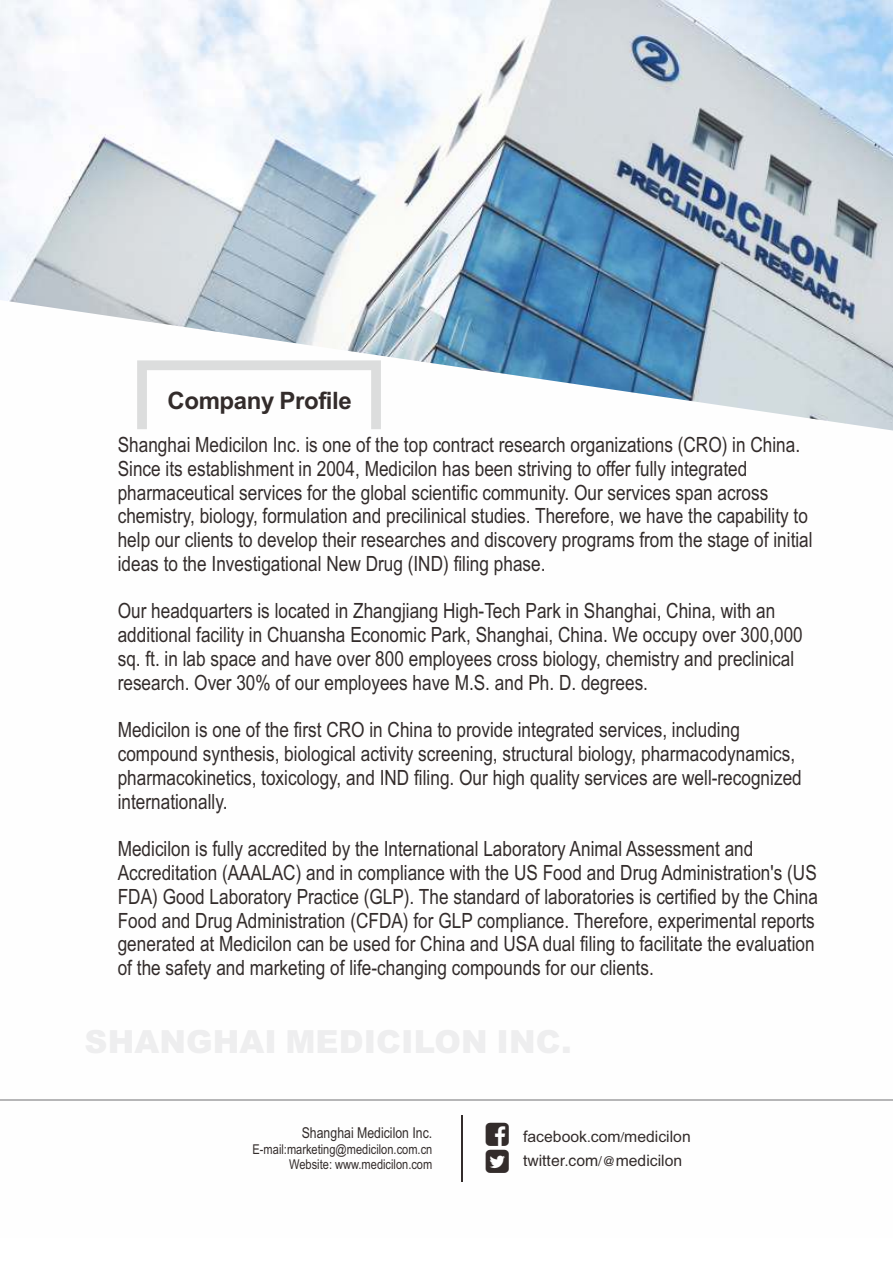
<style>
.page{position:relative;width:893px;height:1263px;background:#fff}
.page>*{position:absolute;margin:0;border:0;box-sizing:border-box;transform-origin:0 0}
.t1{font:700 24px "Arial";letter-spacing:-.015em;color:#332c2b}
.t2{font:21px/23.9px "Arial Narrow";color:#332c2b}
.t3{font:15.75px "Arial";color:#332c2b}
.t4{font:15.75px "FZHTJW GB1 0";color:#332c2b}
.t5{font:15px "Arial Narrow";color:#332c2b}
.t6{font:13.5px/15.3px "Arial Narrow";color:#332c2b;text-align:right}
.s1{font-family:"FZHTJW GB1 0";font-size:13.5px}
.s2{font-size:13.5px}
.s3{font-family:"Arial"}
</style>
<div class="page">
<img style="left:0;top:0;width:893px;height:431px">
<hr style="left:0;top:1099px;width:893px;height:1px;background:#b6b6b7">
<hr style="left:462px;top:1115px;width:1px;height:66px;background:#332c2b">
<p class="t1" style="left:167px;top:392px;width:186px">Company Profile</p>
<p class="t2" style="left:118px;top:435px;width:696px">Shanghai Medicilon Inc. is one of the top contract research organizations (CRO) in China.<br>Since its establishment in 2004, Medicilon has been striving to offer fully integrated pharmaceutical services for the global scientific community. Our services span across chemistry, biology, formulation and precilinical studies. Therefore, we have the capability to help our clients to develop their researches and discovery programs from the stage of initial ideas to the Investigational New Drug (IND) filing phase.</p>
<p class="t2" style="left:118px;top:601px;width:687px">Our headquarters is located in Zhangjiang High-Tech Park in Shanghai, China, with an additional facility in Chuansha Economic Park, Shanghai, China. We occupy over 300,000 sq. ft. in lab space and have over 800 employees cross biology, chemistry and preclinical research. Over 30% of our employees have M.S. and Ph. D. degrees.</p>
<p class="t2" style="left:118px;top:720px;width:686px">Medicilon is one of the first CRO in China to provide integrated services, including compound synthesis, biological activity screening, structural biology, pharmacodynamics, pharmacokinetics, toxicology, and IND filing. Our high quality services are well-recognized internationally.</p>
<p class="t2" style="left:118px;top:839px;width:702px">Medicilon is fully accredited by the International Laboratory Animal Assessment and Accreditation (AAALAC) and in compliance with the US Food and Drug Administration's (US FDA) Good Laboratory Practice (GLP). The standard of laboratories is certified by the China Food and Drug Administration (CFDA) for GLP compliance. Therefore, experimental reports generated at Medicilon can be used for China and USA dual filing to facilitate the evaluation of the safety and marketing of life-changing compounds for our clients.</p>
<p class="t5" style="left:302px;top:1127px;width:132px">Shanghai Medicilon Inc.</p>
<p class="t6" style="left:253px;top:1142px;width:181px">E-mail:marketing@medicilon.com.cn<br>Website: www.medicilon.com</p>
<p class="t3" style="left:523px;top:1130px;width:169px">facebook<span class="s1">.</span>com<span class="s1">/</span>medicilon</p>
<p class="t4" style="left:523px;top:1151px;width:161px">twitter<span class="s2">.</span>com<span class="s2">/@</span><span class="s3">medicilon</span></p>
</div>
